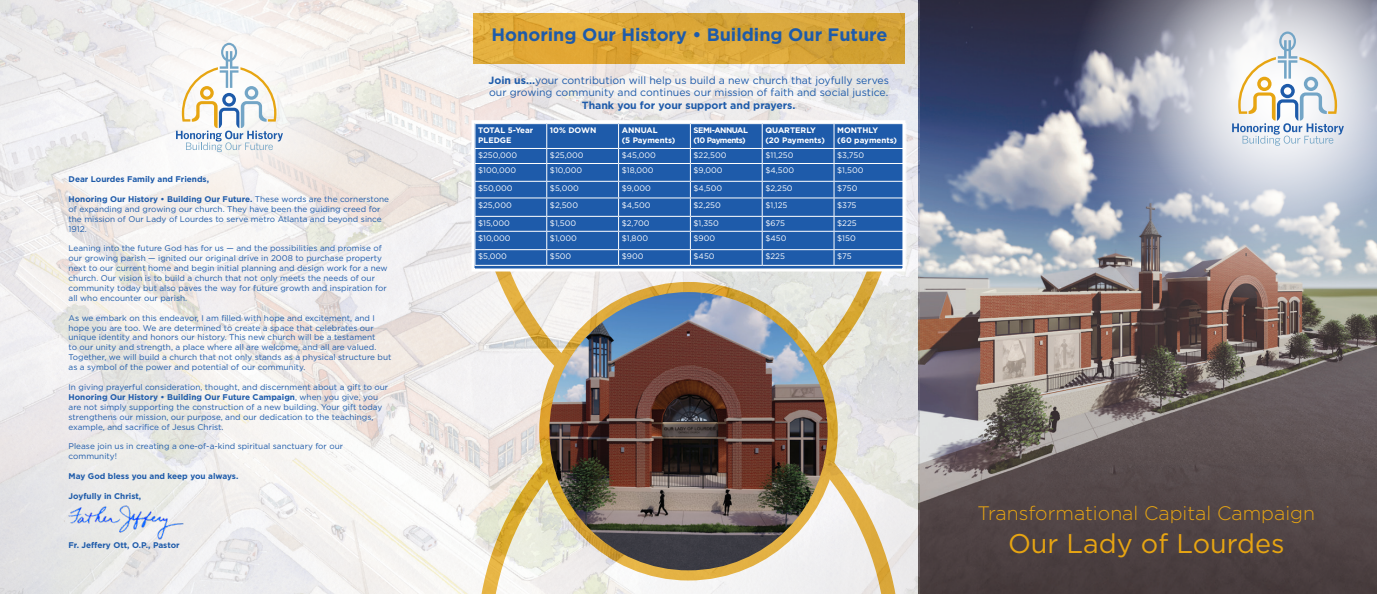
<style>
.page{position:relative;width:1377px;height:594px;background:#fff}
.page>*{position:absolute;margin:0;border:0;box-sizing:border-box;transform-origin:0 0}
.t1{font:27px "Gotham";color:#e7a512}
.t2{font:300 19.5px "Gotham";color:#e7a512}
.t3{font:700 18px "Gotham";color:#1e5baa}
.t4{font:10.5px/12.6px "Gotham";color:#1e5baa}
.t5{font:700 10.5px "Gotham";color:#1e5baa}
.t6{font:8.25px/9.9px "Gotham";color:#1e5baa}
.t7{font:700 8.25px "Gotham";color:#1e5baa}
.t8{font:7.95px "Gotham";color:#fff}
.t9{font:700 7.95px/9.6px "Gotham";color:#fff}
.t10{font:700 7.95px/9.6px "Gotham";letter-spacing:-.06em;color:#fff}
.s1{font-weight:700}
</style>
<div class="page">
<img style="left:0;top:0;width:1377px;height:594px">
<svg style="left:473px;top:14px;width:431px;height:50px;background:#dba638"></svg>
<svg style="left:100px;top:0;width:259px;height:227px;fill:#f4f0ee"></svg>
<div style="left:473px;top:122px;width:431px;height:148px;background:#1e5baa"></div>
<hr style="left:834px;top:123px;width:72px;height:1px;background:#fff">
<hr style="left:475px;top:148px;width:72px;height:1px;background:#fff">
<hr style="left:547px;top:148px;width:72px;height:1px;background:#fff">
<hr style="left:619px;top:148px;width:71px;height:1px;background:#fff">
<hr style="left:690px;top:148px;width:72px;height:1px;background:#fff">
<hr style="left:762px;top:148px;width:72px;height:1px;background:#fff">
<hr style="left:834px;top:148px;width:72px;height:1px;background:#fff">
<hr style="left:475px;top:163px;width:72px;height:1px;background:#fff">
<hr style="left:547px;top:163px;width:72px;height:1px;background:#fff">
<hr style="left:619px;top:163px;width:71px;height:1px;background:#fff">
<hr style="left:690px;top:163px;width:72px;height:1px;background:#fff">
<hr style="left:762px;top:163px;width:72px;height:1px;background:#fff">
<hr style="left:834px;top:163px;width:72px;height:1px;background:#fff">
<hr style="left:475px;top:181px;width:72px;height:1px;background:#fff">
<hr style="left:547px;top:181px;width:72px;height:1px;background:#fff">
<hr style="left:619px;top:181px;width:71px;height:1px;background:#fff">
<hr style="left:690px;top:181px;width:72px;height:1px;background:#fff">
<hr style="left:762px;top:181px;width:72px;height:1px;background:#fff">
<hr style="left:834px;top:181px;width:72px;height:1px;background:#fff">
<hr style="left:475px;top:198px;width:72px;height:1px;background:#fff">
<hr style="left:547px;top:198px;width:72px;height:1px;background:#fff">
<hr style="left:619px;top:198px;width:71px;height:1px;background:#fff">
<hr style="left:690px;top:198px;width:72px;height:1px;background:#fff">
<hr style="left:762px;top:198px;width:72px;height:1px;background:#fff">
<hr style="left:834px;top:198px;width:72px;height:1px;background:#fff">
<hr style="left:475px;top:216px;width:72px;height:1px;background:#fff">
<hr style="left:547px;top:216px;width:72px;height:1px;background:#fff">
<hr style="left:619px;top:216px;width:71px;height:1px;background:#fff">
<hr style="left:690px;top:216px;width:72px;height:1px;background:#fff">
<hr style="left:762px;top:216px;width:72px;height:1px;background:#fff">
<hr style="left:834px;top:216px;width:72px;height:1px;background:#fff">
<hr style="left:475px;top:231px;width:72px;height:1px;background:#fff">
<hr style="left:547px;top:231px;width:72px;height:1px;background:#fff">
<hr style="left:619px;top:231px;width:71px;height:1px;background:#fff">
<hr style="left:690px;top:231px;width:72px;height:1px;background:#fff">
<hr style="left:762px;top:231px;width:72px;height:1px;background:#fff">
<hr style="left:834px;top:231px;width:72px;height:1px;background:#fff">
<hr style="left:475px;top:249px;width:72px;height:1px;background:#fff">
<hr style="left:547px;top:249px;width:72px;height:1px;background:#fff">
<svg style="left:546px;top:124px;width:1px;height:141px"></svg>
<hr style="left:619px;top:249px;width:71px;height:1px;background:#fff">
<svg style="left:618px;top:124px;width:1px;height:141px"></svg>
<hr style="left:690px;top:249px;width:72px;height:1px;background:#fff">
<svg style="left:690px;top:124px;width:1px;height:141px"></svg>
<hr style="left:762px;top:249px;width:72px;height:1px;background:#fff">
<svg style="left:762px;top:124px;width:1px;height:141px"></svg>
<hr style="left:834px;top:249px;width:72px;height:1px;background:#fff">
<svg style="left:834px;top:124px;width:1px;height:141px"></svg>
<svg style="left:905px;top:124px;width:1px;height:141px"></svg>
<hr style="left:475px;top:265px;width:72px;height:1px;background:#fff">
<hr style="left:547px;top:265px;width:72px;height:1px;background:#fff">
<hr style="left:619px;top:265px;width:71px;height:1px;background:#fff">
<hr style="left:690px;top:265px;width:72px;height:1px;background:#fff">
<hr style="left:762px;top:265px;width:72px;height:1px;background:#fff">
<hr style="left:834px;top:265px;width:72px;height:1px;background:#fff">
<div style="left:472px;top:120px;width:433px;height:152px;border:3px solid #fff"></div>
<svg style="left:1069px;top:0;width:308px;height:308px;background:#a8a9b4"></svg>
<svg style="left:1232px;top:32px;width:112px;height:114px"></svg>
<svg style="left:176px;top:43px;width:107px;height:109px"></svg>
<img style="left:549px;top:292px;width:279px;height:278px;border-radius:139px">
<img style="left:63px;top:500px;width:125px;height:42px">
<p class="t7" style="left:69px;top:174px;width:142px">Dear Lourdes Family and Friends,</p>
<p class="t6" style="left:69px;top:194px;width:322px"><span class="s1">Honoring Our History • Building Our Future.</span> These words are the cornerstone of expanding and growing our church. They have been the guiding creed for the mission of Our Lady of Lourdes to serve metro Atlanta and beyond since 1912.</p>
<p class="t6" style="left:69px;top:243px;width:321px">Leaning into the future God has for us — and the possibilities and promise of our growing parish — ignited our original drive in 2008 to purchase property next to our current home and begin initial planning and design work for a new church. Our vision is to build a church that not only meets the needs of our community today but also paves the way for future growth and inspiration for all who encounter our parish.</p>
<p class="t6" style="left:69px;top:313px;width:324px">As we embark on this endeavor, I am filled with hope and excitement, and I hope you are too. We are determined to create a space that celebrates our unique identity and honors our history. This new church will be a testament<br>to our unity and strength, a place where all are welcome, and all are valued.<br>Together, we will build a church that not only stands as a physical structure but as a symbol of the power and potential of our community.</p>
<p class="t6" style="left:69px;top:382px;width:321px">In giving prayerful consideration, thought, and discernment about a gift to our</p>
<p class="t6" style="left:69px;top:392px;width:315px"><span class="s1">Honoring Our History • Building Our Future Campaign</span>, when you give, you are not simply supporting the construction of a new building. Your gift today strengthens our mission, our purpose, and our dedication to the teachings, example, and sacrifice of Jesus Christ.</p>
<p class="t6" style="left:69px;top:441px;width:276px">Please join us in creating a one-of-a-kind spiritual sanctuary for our community!</p>
<p class="t7" style="left:69px;top:471px;width:171px">May God bless you and keep you always.</p>
<p class="t7" style="left:69px;top:491px;width:74px">Joyfully in Christ,</p>
<p class="t7" style="left:69px;top:540px;width:113px">Fr. Jeffery Ott, O.P., Pastor</p>
<p class="t3" style="left:492px;top:23px;width:398px">Honoring Our History • Building Our Future</p>
<p class="t4" style="left:489px;top:74px;width:402px"><span class="s1">Join us...</span>your contribution will help us build a new church that joyfully serves our growing community and continues our mission of faith and social justice.</p>
<p class="t5" style="left:582px;top:98px;width:215px">Thank you for your support and prayers.</p>
<p class="t9" style="left:478px;top:126px;width:56px">TOTAL 5-Year<br>PLEDGE</p>
<p class="t9" style="left:550px;top:126px;width:48px">10% DOWN</p>
<p class="t9" style="left:622px;top:126px;width:37px">ANNUAL</p>
<p class="t9" style="left:622px;top:135px;width:55px">(5 Payments)</p>
<p class="t10" style="left:694px;top:126px;width:56px">SEMI-ANNUAL (10 Payments)</p>
<p class="t9" style="left:765px;top:126px;width:61px">QUARTERLY (20 Payments)</p>
<p class="t9" style="left:837px;top:126px;width:42px">MONTHLY</p>
<p class="t9" style="left:837px;top:135px;width:61px">(60 payments)</p>
<p class="t8" style="left:478px;top:150px;width:41px">$250,000</p>
<p class="t8" style="left:550px;top:150px;width:35px">$25,000</p>
<p class="t8" style="left:622px;top:150px;width:36px">$45,000</p>
<p class="t8" style="left:694px;top:150px;width:34px">$22,500</p>
<p class="t8" style="left:765px;top:150px;width:30px">$11,250</p>
<p class="t8" style="left:837px;top:150px;width:28px">$3,750</p>
<p class="t8" style="left:478px;top:165px;width:40px">$100,000</p>
<p class="t8" style="left:550px;top:165px;width:34px">$10,000</p>
<p class="t8" style="left:622px;top:165px;width:33px">$18,000</p>
<p class="t8" style="left:694px;top:165px;width:31px">$9,000</p>
<p class="t8" style="left:765px;top:165px;width:30px">$4,500</p>
<p class="t8" style="left:837px;top:165px;width:28px">$1,500</p>
<p class="t8" style="left:478px;top:183px;width:36px">$50,000</p>
<p class="t8" style="left:550px;top:183px;width:30px">$5,000</p>
<p class="t8" style="left:622px;top:183px;width:31px">$9,000</p>
<p class="t8" style="left:694px;top:183px;width:30px">$4,500</p>
<p class="t8" style="left:765px;top:183px;width:29px">$2,250</p>
<p class="t8" style="left:837px;top:183px;width:22px">$750</p>
<p class="t8" style="left:478px;top:200px;width:35px">$25,000</p>
<p class="t8" style="left:550px;top:200px;width:30px">$2,500</p>
<p class="t8" style="left:622px;top:200px;width:30px">$4,500</p>
<p class="t8" style="left:694px;top:200px;width:29px">$2,250</p>
<p class="t8" style="left:765px;top:200px;width:24px">$1,125</p>
<p class="t8" style="left:837px;top:200px;width:21px">$375</p>
<p class="t8" style="left:478px;top:218px;width:33px">$15,000</p>
<p class="t8" style="left:550px;top:218px;width:28px">$1,500</p>
<p class="t8" style="left:622px;top:218px;width:29px">$2,700</p>
<p class="t8" style="left:694px;top:218px;width:27px">$1,350</p>
<p class="t8" style="left:765px;top:218px;width:21px">$675</p>
<p class="t8" style="left:837px;top:218px;width:21px">$225</p>
<p class="t8" style="left:478px;top:233px;width:34px">$10,000</p>
<p class="t8" style="left:550px;top:233px;width:28px">$1,000</p>
<p class="t8" style="left:622px;top:233px;width:28px">$1,800</p>
<p class="t8" style="left:694px;top:233px;width:23px">$900</p>
<p class="t8" style="left:765px;top:233px;width:23px">$450</p>
<p class="t8" style="left:837px;top:233px;width:20px">$150</p>
<p class="t8" style="left:478px;top:251px;width:30px">$5,000</p>
<p class="t8" style="left:550px;top:251px;width:23px">$500</p>
<p class="t8" style="left:622px;top:251px;width:23px">$900</p>
<p class="t8" style="left:694px;top:251px;width:23px">$450</p>
<p class="t8" style="left:765px;top:251px;width:21px">$225</p>
<p class="t8" style="left:837px;top:251px;width:16px">$75</p>
<p class="t2" style="left:978px;top:501px;width:339px">Transformational Capital Campaign</p>
<p class="t1" style="left:1008px;top:526px;width:278px">Our Lady of Lourdes</p>
</div>
